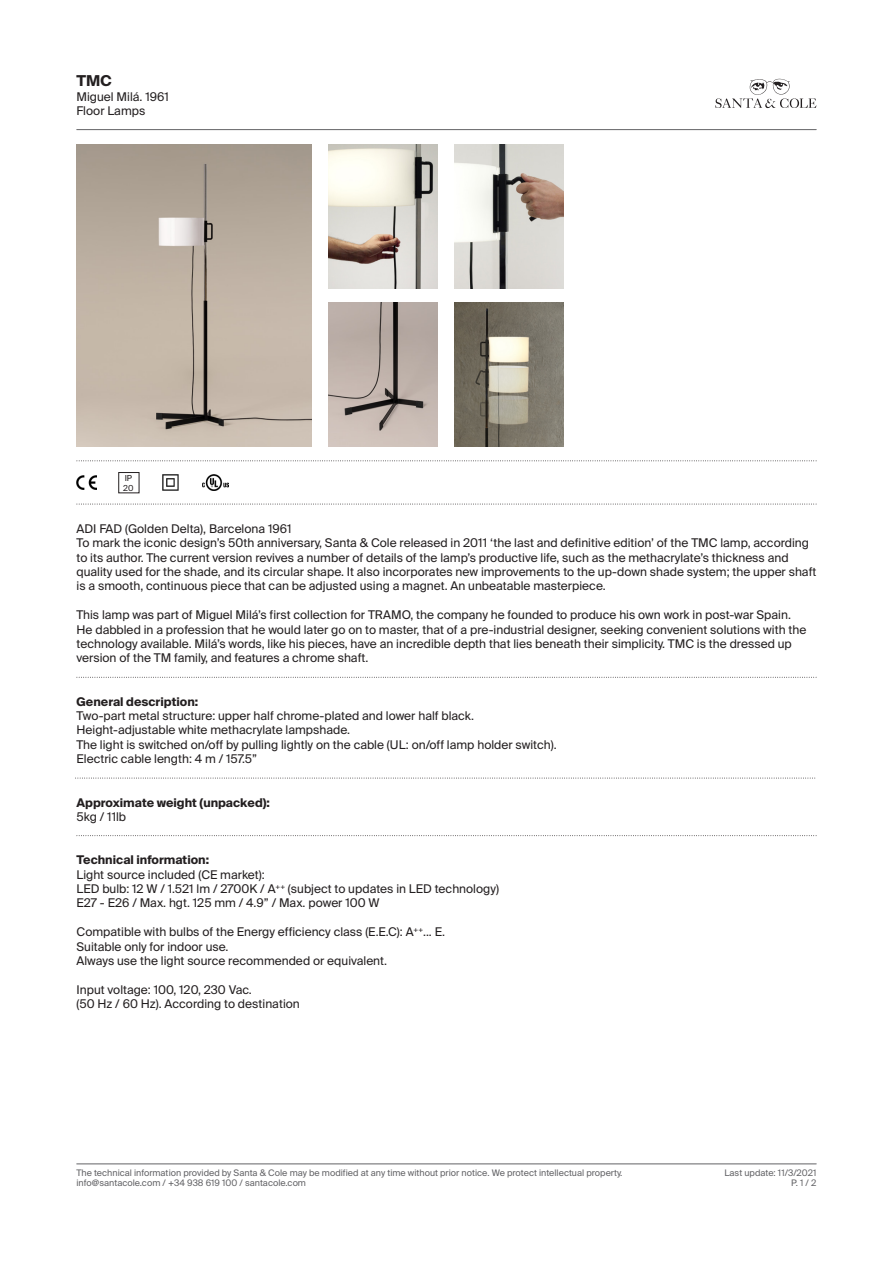
<style>
.page{position:relative;width:893px;height:1263px;background:#fff}
.page>*{position:absolute;margin:0;border:0;box-sizing:border-box;transform-origin:0 0}
.t1{font:700 15px "Suisse Intl";color:#231f20}
.t2{font:12px/14.4px "Suisse Intl";color:#231f20}
.t3{font:700 12px "Suisse Intl";color:#231f20}
.t4{font:9px "Suisse Intl";color:#636366}
.t5{font:8.25px "Suisse Intl";color:#231f20}
.s1{font-weight:700}
</style>
<div class="page">
<svg style="left:715px;top:79px;width:101px;height:29px"></svg>
<hr style="left:77px;top:129px;width:739px;height:1px;background:#636366">
<hr style="left:77px;top:1163px;width:739px;height:1px;background:#636366">
<img style="left:77px;top:144px;width:234px;height:302px">
<svg style="left:77px;top:460px;width:740px;height:1px"></svg>
<svg style="left:77px;top:504px;width:740px;height:1px"></svg>
<svg style="left:77px;top:835px;width:740px;height:1px"></svg>
<svg style="left:77px;top:677px;width:740px;height:1px"></svg>
<img style="left:455px;top:144px;width:109px;height:144px">
<img style="left:455px;top:302px;width:109px;height:144px">
<img style="left:328px;top:144px;width:109px;height:144px">
<img style="left:328px;top:302px;width:109px;height:144px">
<img style="left:77px;top:475px;width:19px;height:14px">
<img style="left:202px;top:474px;width:27px;height:16px">
<img style="left:162px;top:474px;width:17px;height:17px">
<svg style="left:77px;top:778px;width:739px;height:1px"></svg>
<p class="t1" style="left:77px;top:72px;width:37px">TMC</p>
<p class="t2" style="left:77px;top:89px;width:94px">Miguel Milá. 1961<br>Floor Lamps</p>
<p class="t5" style="left:125px;top:473px;width:9px">IP</p>
<p class="t5" style="left:123px;top:483px;width:12px">20</p>
<p class="t2" style="left:77px;top:521px;width:217px">ADI FAD (Golden Delta), Barcelona 1961</p>
<p class="t2" style="left:77px;top:536px;width:741px">To mark the iconic design’s 50th anniversary, Santa &amp; Cole released in 2011 ‘the last and definitive edition’ of the TMC lamp, according to its author. The current version revives a number of details of the lamp’s productive life, such as the methacrylate’s thickness and quality used for the shade, and its circular shape. It also incorporates new improvements to the up-down shade system; the upper shaft is a smooth, continuous piece that can be adjusted using a magnet. An unbeatable masterpiece.</p>
<p class="t2" style="left:77px;top:608px;width:731px">This lamp was part of Miguel Milá’s first collection for TRAMO, the company he founded to produce his own work in post-war Spain.<br>He dabbled in a profession that he would later go on to master, that of a pre-industrial designer, seeking convenient solutions with the technology available. Milá’s words, like his pieces, have an incredible depth that lies beneath their simplicity. TMC is the dressed up version of the TM family, and features a chrome shaft.</p>
<p class="t2" style="left:77px;top:694px;width:399px"><span class="s1">General description:<br></span>Two-part metal structure: upper half chrome-plated and lower half black.</p>
<p class="t2" style="left:77px;top:723px;width:275px">Height-adjustable white methacrylate lampshade.</p>
<p class="t2" style="left:77px;top:737px;width:482px">The light is switched on/off by pulling lightly on the cable (UL: on/off lamp holder switch).</p>
<p class="t2" style="left:77px;top:752px;width:182px">Electric cable length: 4 m / 157.5”</p>
<p class="t3" style="left:77px;top:795px;width:195px">Approximate weight (unpacked):</p>
<p class="t2" style="left:77px;top:809px;width:51px">5kg / 11lb</p>
<p class="t2" style="left:77px;top:853px;width:190px"><span class="s1">Technical information:<br></span>Light source included (CE market):</p>
<p class="t2" style="left:77px;top:881px;width:424px">LED bulb: 12 W / 1.521 lm / 2700K / A<sup>++</sup> (subject to updates in LED technology)</p>
<p class="t2" style="left:77px;top:896px;width:305px">E27 - E26 / Max. hgt. 125 mm / 4.9” / Max. power 100 W</p>
<p class="t2" style="left:77px;top:925px;width:370px">Compatible with bulbs of the Energy efficiency class (E.E.C): A<sup>++</sup>... E.</p>
<p class="t2" style="left:77px;top:939px;width:154px">Suitable only for indoor use.</p>
<p class="t2" style="left:77px;top:953px;width:312px">Always use the light source recommended or equivalent.</p>
<p class="t2" style="left:77px;top:982px;width:225px">Input voltage: 100, 120, 230 Vac.<br>(50 Hz / 60 Hz). According to destination</p>
<p class="t4" style="left:77px;top:1167px;width:547px">The technical information provided by Santa &amp; Cole may be modified at any time without prior notice. We protect intellectual property.</p>
<p class="t4" style="left:724px;top:1167px;width:93px">Last update: 11/3/2021</p>
<p class="t4" style="left:77px;top:1178px;width:231px">info@santacole.com / +34 938 619 100 / santacole.com</p>
<p class="t4" style="left:791px;top:1178px;width:27px">P. 1 / 2</p>
</div>
